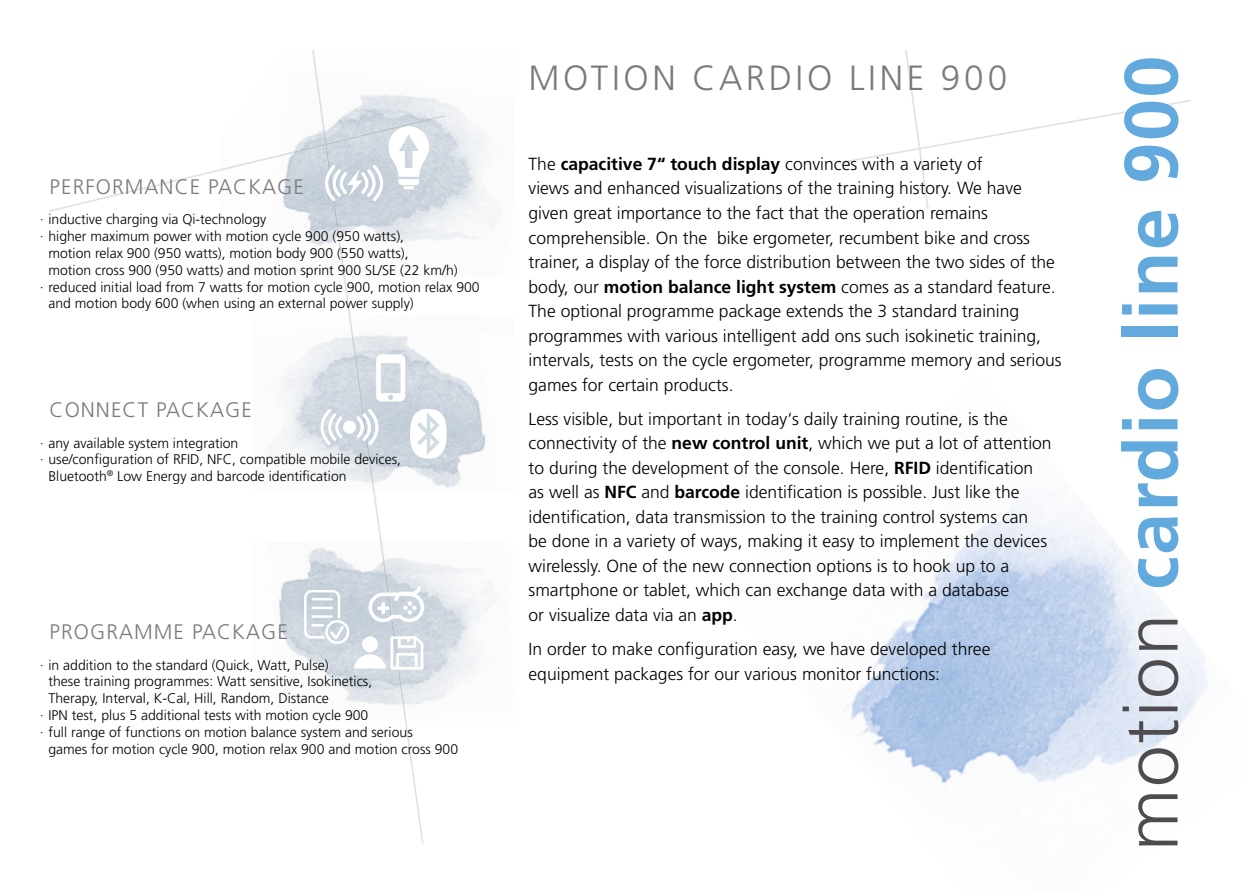
<style>
.page{position:relative;width:1241px;height:893px;background:#fff}
.page>*{position:absolute;margin:0;border:0;box-sizing:border-box;transform-origin:0 0}
.t1{font:700 75.25px "Frutiger CE";letter-spacing:.02em;color:#62aade}
.t2{font:300 35px "Frutiger";letter-spacing:.105em;color:#7a7a7e}
.t3{font:300 21px "Frutiger";letter-spacing:.05em;color:#7a7a7e}
.t4{font:300 17.5px/24.5px "Frutiger";color:#000}
.t5{font:300 14px "Frutiger";color:#000}
.s1{font-family:"Frutiger";font-weight:300;color:#4f4c50}
.s2{font-weight:700}
</style>
<div class="page">
<svg style="left:838px;top:50px;width:353px;height:159px"></svg>
<img style="left:1044px;top:562px;width:158px;height:92px">
<img style="left:923px;top:540px;width:121px;height:92px">
<img style="left:956px;top:632px;width:163px;height:93px">
<img style="left:1031px;top:725px;width:162px;height:81px">
<img style="left:844px;top:611px;width:112px;height:123px">
<img style="left:869px;top:703px;width:162px;height:87px">
<img style="left:1031px;top:796px;width:75px;height:10px">
<img style="left:445px;top:103px;width:55px;height:136px">
<img style="left:296px;top:50px;width:149px;height:96px">
<img style="left:219px;top:146px;width:249px;height:100px">
<img style="left:330px;top:201px;width:15px;height:76px">
<svg style="left:325px;top:126px;width:104px;height:75px"></svg>
<img style="left:280px;top:335px;width:175px;height:71px">
<img style="left:348px;top:315px;width:10px;height:57px">
<svg style="left:376px;top:354px;width:29px;height:47px"></svg>
<img style="left:268px;top:406px;width:218px;height:82px">
<img style="left:364px;top:445px;width:11px;height:47px">
<img style="left:403px;top:377px;width:82px;height:77px">
<svg style="left:356px;top:409px;width:22px;height:36px"></svg>
<img style="left:362px;top:425px;width:6px;height:16px">
<img style="left:368px;top:421px;width:10px;height:24px">
<svg style="left:410px;top:409px;width:36px;height:50px"></svg>
<img style="left:323px;top:667px;width:156px;height:38px">
<img style="left:391px;top:670px;width:16px;height:52px">
<img style="left:278px;top:547px;width:218px;height:120px">
<img style="left:380px;top:542px;width:12px;height:44px">
<svg style="left:304px;top:586px;width:120px;height:84px"></svg>
<p class="t3" style="left:50px;top:175px;width:256px">PERFORMANCE PACKAGE</p>
<p class="t5" style="left:40px;top:212px;width:228px">· inductive charging via Qi-technology</p>
<p class="t5" style="left:40px;top:228px;width:366px">· higher maximum power with motion cycle 900 (950 watts),</p>
<p class="t5" style="left:48px;top:245px;width:361px">motion relax 900 (950 watts), motion body 900 (550 watts),</p>
<p class="t5" style="left:48px;top:262px;width:410px">motion cross 900 (950 watts) and motion sprint 900 SL/SE (22 km/h)</p>
<p class="t5" style="left:40px;top:279px;width:441px">· reduced initial load from 7 watts for motion cycle 900, motion relax 900</p>
<p class="t5" style="left:48px;top:296px;width:367px">and motion body 600 (when using an external power supply)</p>
<p class="t3" style="left:50px;top:398px;width:204px">CONNECT PACKAGE</p>
<p class="t5" style="left:40px;top:435px;width:200px">· any available system integration</p>
<p class="t5" style="left:40px;top:452px;width:363px">· use/configuration of RFID, NFC, compatible mobile devices,</p>
<p class="t5" style="left:48px;top:468px;width:300px">Bluetooth<sup>®</sup> Low Energy and barcode identification</p>
<p class="t3" style="left:50px;top:620px;width:240px">PROGRAMME PACKAGE</p>
<p class="t5" style="left:40px;top:657px;width:290px">· in addition to the standard (Quick, Watt, Pulse)</p>
<p class="t5" style="left:48px;top:674px;width:325px">these training programmes: Watt sensitive, Isokinetics,</p>
<p class="t5" style="left:48px;top:690px;width:282px">Therapy, Interval, K-Cal, Hill, Random, Distance</p>
<p class="t5" style="left:40px;top:707px;width:330px">· IPN test, plus 5 additional tests with motion cycle 900</p>
<p class="t5" style="left:40px;top:724px;width:374px">· full range of functions on motion balance system and serious</p>
<p class="t5" style="left:48px;top:741px;width:411px">games for motion cycle 900, motion relax 900 and motion cross 900</p>
<h2 class="t2" style="left:528px;top:59px;width:480px">MOTION CARDIO LINE 900</h2>
<h1 class="t1" style="left:1105px;top:851px;width:797px;rotate:-90deg"><span class="s1">motion</span> cardio line 900</h1>
<p class="t4" style="left:528px;top:152px;width:534px">The <span class="s2">capacitive 7‘‘ touch display</span> convinces with a variety of<br>views and enhanced visualizations of the training history. We have given great importance to the fact that the operation remains comprehensible. On the bike ergometer, recumbent bike and cross trainer, a display of the force distribution between the two sides of the body, our <span class="s2">motion balance light system</span> comes as a standard feature.<br>The optional programme package extends the 3 standard training programmes with various intelligent add ons such isokinetic training, intervals, tests on the cycle ergometer, programme memory and serious games for certain products.</p>
<p class="t4" style="left:528px;top:407px;width:524px">Less visible, but important in today‘s daily training routine, is the connectivity of the <span class="s2">new control unit</span>, which we put a lot of attention to during the development of the console. Here, <span class="s2">RFID</span> identification as well as <span class="s2">NFC</span> and <span class="s2">barcode</span> identification is possible. Just like the identification, data transmission to the training control systems can<br>be done in a variety of ways, making it easy to implement the devices wirelessly. One of the new connection options is to hook up to a smartphone or tablet, which can exchange data with a database<br>or visualize data via an <span class="s2">app</span>.</p>
<p class="t4" style="left:528px;top:637px;width:463px">In order to make configuration easy, we have developed three equipment packages for our various monitor functions:</p>
</div>
